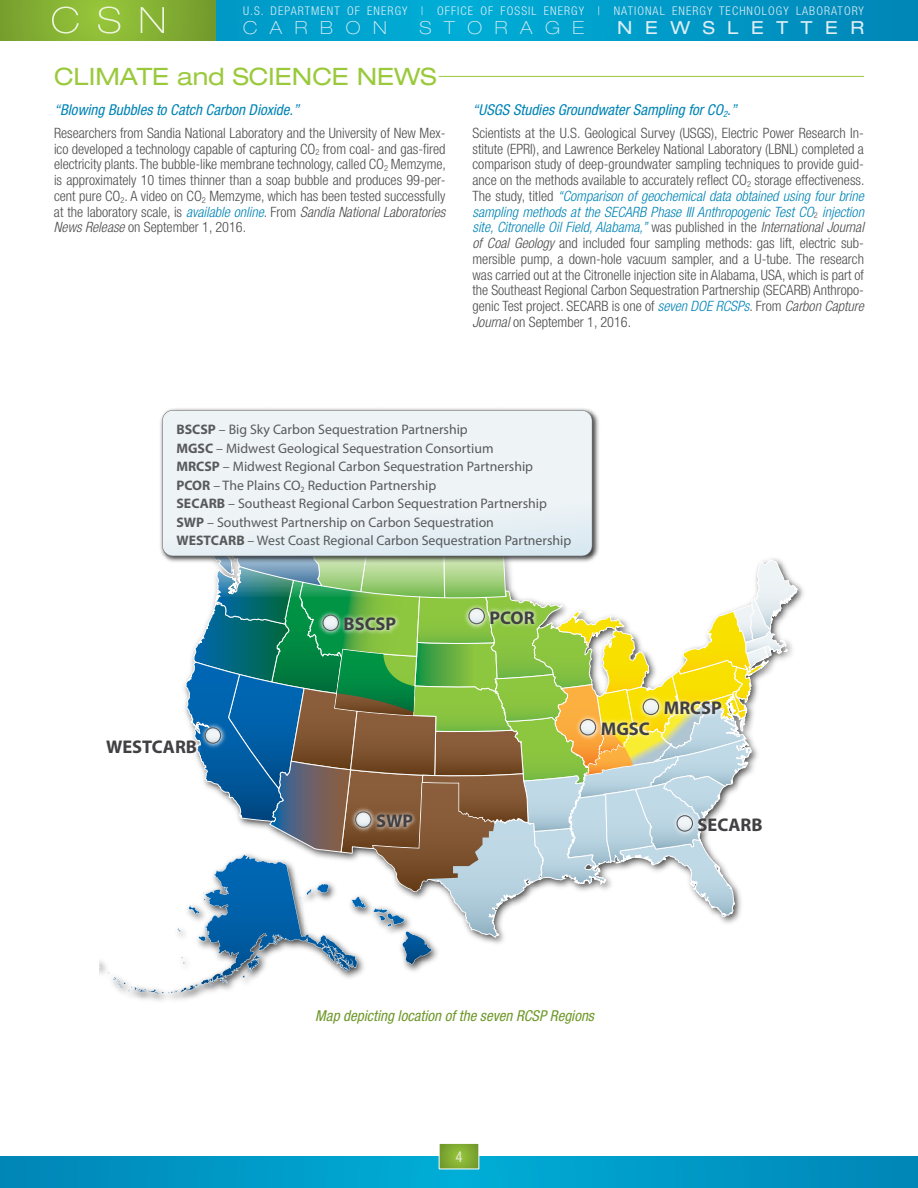
<style>
.page{position:relative;width:918px;height:1188px;background:#fff}
.page>*{position:absolute;margin:0;border:0;box-sizing:border-box;transform-origin:0 0}
.Heading_1{font:expanded 24px "Helvetica Neue";color:#9aca3c}
.t1{font:700 18.45px "Myriad Pro";color:#414042}
.t2{font:100 expanded 18px "Helvetica Neue";letter-spacing:.7em;color:#dfeef6}
.t3{font:expanded 18px "Helvetica Neue";letter-spacing:.7em;color:#dfeef6}
.Heading_-_summary_ti{font:italic condensed 15px "Helvetica Neue";color:#0084b6}
.image_caption{font:italic condensed 15px "Helvetica Neue";color:#70982b}
.t4{font:condensed 15px "Helvetica Neue";color:#e3e6d8}
.t5{font:300 condensed 14.25px/15.8px "Helvetica Neue";color:#4d4d4f;text-align:justify}
.t6{font:13.8px/18.5px "Myriad Pro";color:#58595b}
.t7{font:300 condensed 12px "Helvetica Neue";letter-spacing:.09em;color:#dfeef6}
.s1{font-style:italic;color:#0084b6}
.s2{font-style:italic}
.s3{font-weight:700}
</style>
<div class="page">
<svg style="left:216px;top:0;width:702px;height:40px;background:#009cc9"></svg>
<svg style="left:0;top:0;width:216px;height:40px;background:#80ab31"></svg>
<svg style="left:0;top:1156px;width:918px;height:32px;background:#0098c6"></svg>
<svg style="left:52px;top:7px;width:112px;height:27px;background:#9ac34c"></svg>
<svg style="left:439px;top:1143px;width:40px;height:26px"></svg>
<div style="left:439px;top:1143px;width:40px;height:26px;border:1px solid #fff"></div>
<hr style="left:439px;top:76px;width:425px;height:1px;background:#9aca3c">
<svg style="left:100px;top:408px;width:698px;height:586px"></svg>
<img style="left:370px;top:805px;width:50px;height:33px">
<p class="t7" style="left:243px;top:4px;width:622px">U.S. DEPARTMENT OF ENERGY | OFFICE OF FOSSIL ENERGY | NATIONAL ENERGY TECHNOLOGY LABORATORY</p>
<p class="t2" style="left:243px;top:17px;width:145px">CARBON</p>
<p class="t2" style="left:420px;top:17px;width:166px">STORAGE</p>
<p class="t3" style="left:617px;top:17px;width:248px">NEWSLETTER</p>
<p class="Heading_1" style="left:54px;top:62px;width:384px">CLIMATE and SCIENCE NEWS</p>
<p class="Heading_-_summary_ti" style="left:54px;top:101px;width:247px">“Blowing Bubbles to Catch Carbon Dioxide.”</p>
<p class="t5" style="left:54px;top:125px;width:394px">Researchers from Sandia National Laboratory and the University of New Mex&shy;ico developed a technology capable of capturing CO<sub>2</sub> from coal- and gas-fired electricity plants. The bubble-like membrane technology, called CO<sub>2</sub> Memzyme, is approximately 10 times thinner than a soap bubble and produces 99-per&shy;cent pure CO<sub>2</sub>. A video on CO<sub>2</sub> Memzyme, which has been tested successfully at the laboratory scale, is <span class="s1">available online</span>. From <span class="s2">Sandia National Laboratories News Release</span> on September 1, 2016.</p>
<p class="Heading_-_summary_ti" style="left:472px;top:101px;width:266px">“USGS Studies Groundwater Sampling for CO<sub>2</sub>.”</p>
<p class="t5" style="left:472px;top:125px;width:394px">Scientists at the U.S. Geological Survey (USGS), Electric Power Research In&shy;stitute (EPRI), and Lawrence Berkeley National Laboratory (LBNL) completed a comparison study of deep-groundwater sampling techniques to provide guid&shy;ance on the methods available to accurately reflect CO<sub>2</sub> storage effectiveness.<br>The study, titled <span class="s1">“Comparison of geochemical data obtained using four brine sampling methods at the SECARB Phase III Anthropogenic Test CO</span><sub>2</sub> <span class="s1">injection site, Citronelle Oil Field, Alabama,”</span> was published in the <span class="s2">International Journal of Coal Geology</span> and included four sampling methods: gas lift, electric sub&shy;mersible pump, a down-hole vacuum sampler, and a U-tube. The research was carried out at the Citronelle injection site in Alabama, USA, which is part of the Southeast Regional Carbon Sequestration Partnership (SECARB) Anthropo&shy;genic Test project. SECARB is one of <span class="s1">seven DOE RCSPs</span>. From <span class="s2">Carbon Capture Journal</span> on September 1, 2016.</p>
<p class="t6" style="left:177px;top:420px;width:396px"><span class="s3">BSCSP</span> – Big Sky Carbon Sequestration Partnership<br><span class="s3">MGSC</span> – Midwest Geological Sequestration Consortium<br><span class="s3">MRCSP</span> – Midwest Regional Carbon Sequestration Partnership<br><span class="s3">PCOR</span> – The Plains CO<sub>2</sub> Reduction Partnership<br><span class="s3">SECARB</span> – Southeast Regional Carbon Sequestration Partnership <span class="s3">SWP</span> – Southwest Partnership on Carbon Sequestration<br><span class="s3">WESTCARB</span> – West Coast Regional Carbon Sequestration Partnership</p>
<p class="t1" style="left:106px;top:735px;width:92px">WESTCARB</p>
<p class="t1" style="left:344px;top:612px;width:54px">BSCSP</p>
<p class="t1" style="left:376px;top:809px;width:38px">SWP</p>
<p class="t1" style="left:490px;top:605px;width:47px">PCOR</p>
<p class="t1" style="left:601px;top:717px;width:51px">MGSC</p>
<p class="t1" style="left:664px;top:696px;width:60px">MRCSP</p>
<p class="t1" style="left:698px;top:813px;width:67px">SECARB</p>
<p class="image_caption" style="left:315px;top:1007px;width:280px">Map depicting location of the seven RCSP Regions</p>
<p class="t4" style="left:455px;top:1148px;width:9px">4</p>
</div>
